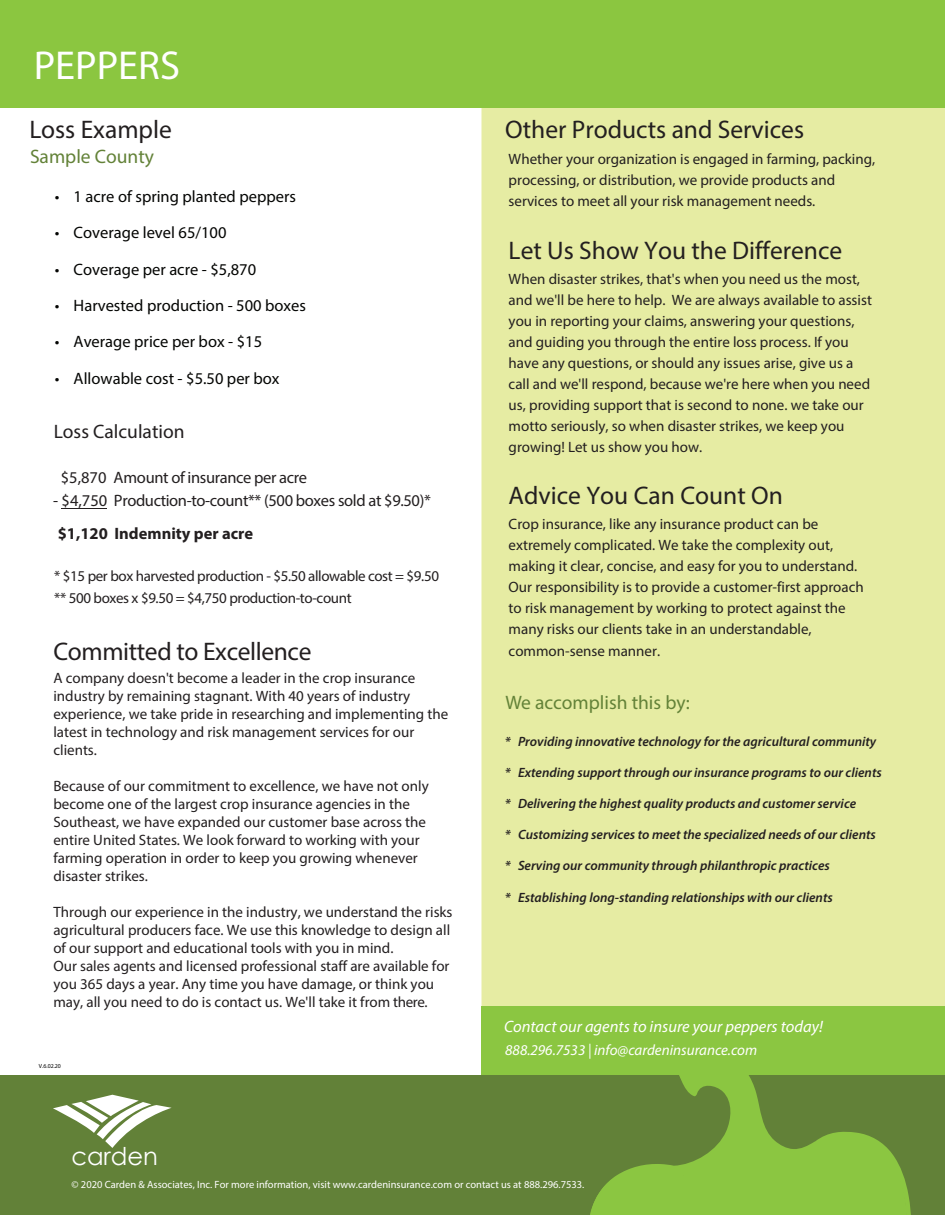
<style>
.page{position:relative;width:945px;height:1215px;background:#fff}
.page>*{position:absolute;margin:0;border:0;box-sizing:border-box;transform-origin:0 0}
.t1{font:40.5px "Myriad";color:#fff}
.t2{font:25.5px "Myriad Pro";color:#231f20}
.t3{font:25.5px "Myriad";color:#231f20}
.t4{font:24.6px "Century Gothic";color:#fff}
.t5{font:19.5px "Myriad";color:#638238}
.t6{font:19.5px "Myriad Pro";color:#231f20}
.t7{font:16.5px "Myriad Pro";color:#040503}
.t8{font:16.5px "Myriad Pro";letter-spacing:-.025em;color:#231f20}
.t9{font:italic 16.5px "Myriad Pro";color:#fff}
.t10{font:700 16.5px "Myriad Pro";color:#231f20}
.t11{font:15px/18px "Myriad Pro";color:#231f20}
.t12{font:15px/21.9px "Myriad Pro";letter-spacing:-.025em;color:#231f20}
.t13{font:italic 15px "Myriad Pro";color:#fff}
.t14{font:italic 600 13.5px "Myriad Pro";color:#231f20}
.t15{font:10.5px "Myriad Pro";color:#fff}
.t16{font:300 9.6px "Helvetica Neue";color:#050504}
.t17{font:6px "Myriad Pro";color:#000}
</style>
<div class="page">
<div style="left:482px;top:108px;width:463px;height:898px;background:#e6eca3"></div>
<div style="left:482px;top:1006px;width:463px;height:69px;background:#8bc641"></div>
<div style="left:0;top:1075px;width:945px;height:140px;background:#628138"></div>
<div style="left:0;top:2px;width:945px;height:106px;background:#8bc640"></div>
<div style="left:490px;top:663px;width:446px;height:66px;background:#e6eca3"></div>
<div style="left:490px;top:477px;width:449px;height:15px;background:#e6eca3"></div>
<div style="left:485px;top:119px;width:20px;height:318px;background:#e6eca3"></div>
<div style="left:487px;top:217px;width:9px;height:567px;background:#e6eca3"></div>
<div style="left:926px;top:476px;width:12px;height:196px;background:#e6eca3"></div>
<div style="left:918px;top:472px;width:18px;height:200px;background:#e6eca3"></div>
<div style="left:492px;top:488px;width:11px;height:192px;background:#e6eca3"></div>
<div style="left:0;top:0;width:415px;height:7px;background:#8bc640"></div>
<div style="left:230px;top:0;width:359px;height:9px;background:#8bc640"></div>
<hr style="left:579px;top:0;width:366px;height:4px;background:#8bc640">
<svg style="left:590px;top:1075px;width:321px;height:140px"></svg>
<hr style="left:62px;top:508px;width:45px;height:1px;background:#231f20">
<svg style="left:53px;top:1095px;width:119px;height:53px"></svg>
<h1 class="t1" style="left:34px;top:41px;width:148px">PEPPERS</h1>
<h2 class="t3" style="left:29px;top:114px;width:144px">Loss Example</h2>
<h3 class="t5" style="left:30px;top:144px;width:126px">Sample County</h3>
<p class="t7" style="left:55px;top:186px;width:243px">• 1 acre of spring planted peppers</p>
<p class="t7" style="left:55px;top:223px;width:173px">• Coverage level 65/100</p>
<p class="t7" style="left:55px;top:259px;width:203px">• Coverage per acre - $5,870</p>
<p class="t7" style="left:55px;top:295px;width:253px">• Harvested production - 500 boxes</p>
<p class="t7" style="left:55px;top:332px;width:209px">• Average price per box - $15</p>
<p class="t7" style="left:55px;top:368px;width:226px">• Allowable cost - $5.50 per box</p>
<h3 class="t6" style="left:54px;top:419px;width:132px">Loss Calculation</h3>
<p class="t8" style="left:61px;top:467px;width:248px">$5,870 Amount of insurance per acre</p>
<p class="t8" style="left:53px;top:490px;width:379px">- $4,750 Production-to-count** (500 boxes sold at $9.50)*</p>
<p class="t10" style="left:58px;top:523px;width:197px">$1,120 Indemnity per acre</p>
<p class="t12" style="left:54px;top:565px;width:386px">* $15 per box harvested production - $5.50 allowable cost = $9.50 ** 500 boxes x $9.50 = $4,750 production-to-count</p>
<h2 class="t3" style="left:505px;top:114px;width:300px">Other Products and Services</h2>
<p class="t11" style="left:509px;top:149px;width:368px;line-height:20.7px">Whether your organization is engaged in farming, packing, processing, or distribution, we provide products and services to meet all your risk management needs.</p>
<h2 class="t2" style="left:509px;top:235px;width:335px">Let Us Show You the Difference</h2>
<p class="t11" style="left:509px;top:268px;width:365px;line-height:21px">When disaster strikes, that's when you need us the most, and we'll be here to help. We are always available to assist you in reporting your claims, answering your questions, and guiding you through the entire loss process. If you have any questions, or should any issues arise, give us a call and we'll respond, because we're here when you need us, providing support that is second to none. we take our motto seriously, so when disaster strikes, we keep you growing! Let us show you how.</p>
<h2 class="t2" style="left:509px;top:479px;width:276px">Advice You Can Count On</h2>
<p class="t11" style="left:509px;top:514px;width:357px;line-height:21px">Crop insurance, like any insurance product can be extremely complicated. We take the complexity out, making it clear, concise, and easy for you to understand.<br>Our responsibility is to provide a customer-first approach to risk management by working to protect against the many risks our clients take in an understandable,</p>
<p class="t16" style="left:537px;top:294px;width:32px">emium:</p>
<h2 class="t2" style="left:53px;top:636px;width:260px">Committed to Excellence</h2>
<p class="t11" style="left:509px;top:641px;width:153px">common-sense manner.</p>
<p class="t11" style="left:53px;top:669px;width:396px">A company doesn't become a leader in the crop insurance industry by remaining stagnant. With 40 years of industry experience, we take pride in researching and implementing the latest in technology and risk management services for our clients.</p>
<p class="t11" style="left:53px;top:777px;width:377px">Because of our commitment to excellence, we have not only become one of the largest crop insurance agencies in the Southeast, we have expanded our customer base across the entire United States. We look forward to working with your farming operation in order to keep you growing whenever disaster strikes.</p>
<p class="t11" style="left:53px;top:903px;width:401px">Through our experience in the industry, we understand the risks agricultural producers face. We use this knowledge to design all of our support and educational tools with you in mind.<br>Our sales agents and licensed professional staff are available for you 365 days a year. Any time you have damage, or think you may, all you need to do is contact us. We'll take it from there.</p>
<h3 class="t5" style="left:505px;top:691px;width:186px">We accomplish this by:</h3>
<p class="t14" style="left:505px;top:732px;width:373px">* Providing innovative technology for the agricultural community</p>
<p class="t14" style="left:505px;top:764px;width:379px">* Extending support through our insurance programs to our clients</p>
<p class="t14" style="left:505px;top:795px;width:353px">* Delivering the highest quality products and customer service</p>
<p class="t14" style="left:505px;top:826px;width:373px">* Customizing services to meet the specialized needs of our clients</p>
<p class="t14" style="left:505px;top:857px;width:327px">* Serving our community through philanthropic practices</p>
<p class="t14" style="left:505px;top:888px;width:330px">* Establishing long-standing relationships with our clients</p>
<p class="t17" style="left:39px;top:1063px;width:24px">V.6.02.20</p>
<p class="t9" style="left:504px;top:1016px;width:320px">Contact our agents to insure your peppers today!</p>
<p class="t13" style="left:505px;top:1040px;width:253px">888.296.7533 | info@cardeninsurance.com</p>
<h3 class="t4" style="left:71px;top:1138px;width:88px">carden</h3>
<p class="t15" style="left:71px;top:1178px;width:515px">© 2020 Carden &amp; Associates, Inc. For more information, visit www.cardeninsurance.com or contact us at 888.296.7533.</p>
</div>
